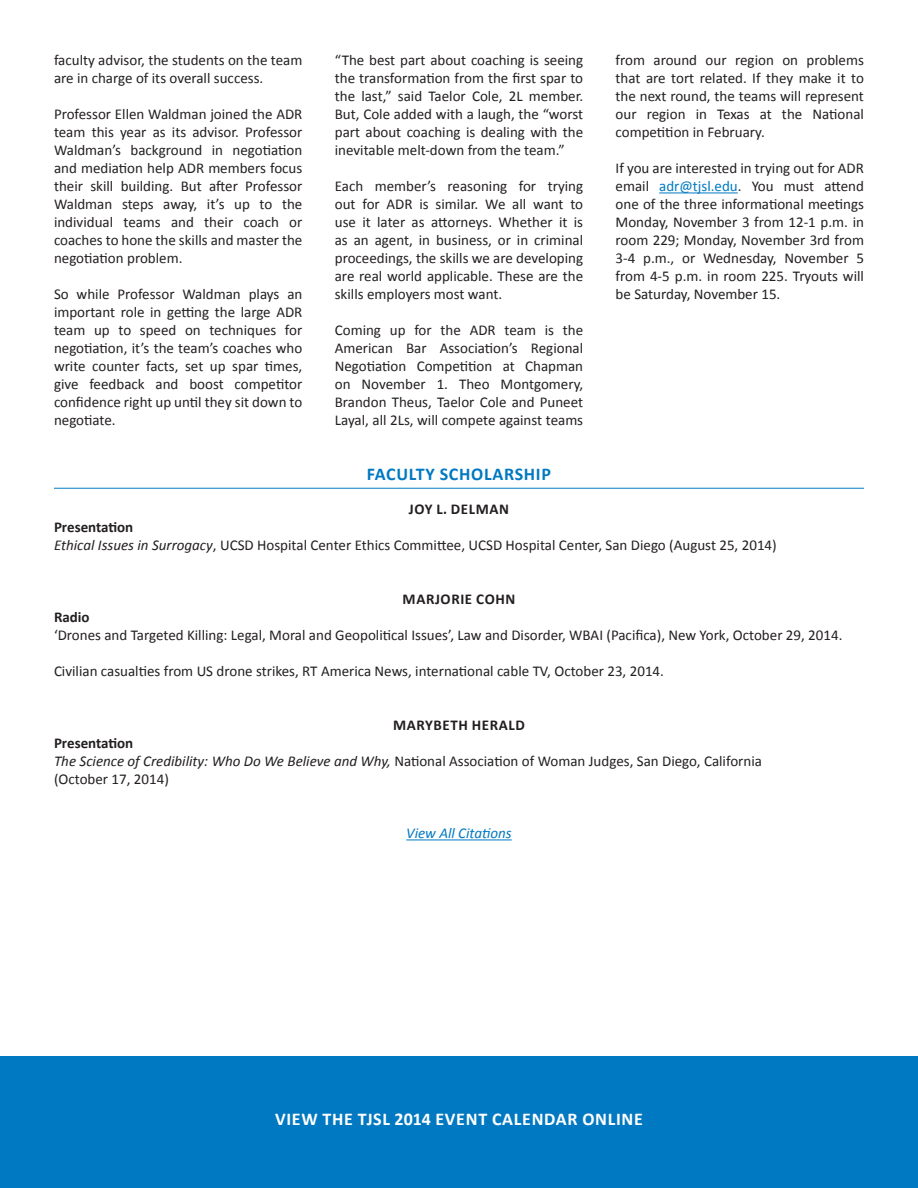
<style>
.page{position:relative;width:918px;height:1188px;background:#fff}
.page>*{position:absolute;margin:0;border:0;box-sizing:border-box;transform-origin:0 0}
.Header_Text{font:700 18px "Calibri";letter-spacing:.04em;color:#fff}
.Header_Text-2{font:700 18px "Calibri";letter-spacing:.04em;color:#0079c2}
.Body_Text{font:15px/18px "Calibri";color:#231f20;text-align:justify}
.Body_Text-2{font:700 15px "Calibri";letter-spacing:.04em;color:#231f20}
.Body_Text-3{font:italic 15px "Calibri";color:#0079c2}
.Body_Text-4{font:700 15px "Calibri";color:#231f20}
.s1{color:#0079c2}
.s2{font-style:italic}
.s3{font-weight:700}
</style>
<div class="page">
<hr style="left:659px;top:192px;width:79px;height:1px;background:#0079c2">
<div style="left:0;top:1056px;width:918px;height:132px;background:#0079c2"></div>
<hr style="left:406px;top:839px;width:106px;height:1px;background:#0079c2">
<hr style="left:54px;top:488px;width:810px;height:1px;background:#0079c2">
<p class="Body_Text" style="left:54px;top:51px;width:250px">faculty advisor, the students on the team are in charge of its overall success.</p>
<p class="Body_Text" style="left:54px;top:105px;width:250px">Professor Ellen Waldman joined the ADR team this year as its advisor. Professor Waldman’s background in negotiation and mediation help ADR members focus their skill building. But after Professor Waldman steps away, it’s up to the individual teams and their coach or coaches to hone the skills and master the negotiation problem.</p>
<p class="Body_Text" style="left:54px;top:285px;width:250px">So while Professor Waldman plays an important role in getting the large ADR team up to speed on techniques for negotiation, it’s the team’s coaches who write counter facts, set up spar times, give feedback and boost competitor confidence right up until they sit down to negotiate.</p>
<p class="Body_Text" style="left:335px;top:51px;width:250px">“The best part about coaching is seeing the transformation from the first spar to the last,” said Taelor Cole, 2L member.<br>But, Cole added with a laugh, the “worst part about coaching is dealing with the inevitable melt-down from the team.”</p>
<p class="Body_Text" style="left:335px;top:177px;width:250px">Each member’s reasoning for trying out for ADR is similar. We all want to use it later as attorneys. Whether it is as an agent, in business, or in criminal proceedings, the skills we are developing are real world applicable. These are the skills employers most want.</p>
<p class="Body_Text" style="left:335px;top:321px;width:250px">Coming up for the ADR team is the American Bar Association’s Regional Negotiation Competition at Chapman on November 1. Theo Montgomery, Brandon Theus, Taelor Cole and Puneet Layal, all 2Ls, will compete against teams</p>
<p class="Header_Text-2" style="left:367px;top:461px;width:186px">FACULTY SCHOLARSHIP</p>
<p class="Body_Text-2" style="left:409px;top:499px;width:102px">JOY L. DELMAN</p>
<p class="Body_Text" style="left:616px;top:51px;width:250px">from around our region on problems that are tort related. If they make it to the next round, the teams will represent our region in Texas at the National competition in February.</p>
<p class="Body_Text" style="left:616px;top:159px;width:250px">If you are interested in trying out for ADR email <span class="s1">adr@tjsl.edu</span>. You must attend one of the three informational meetings Monday, November 3 from 12-1 p.m. in room 229; Monday, November 3rd from 3-4 p.m., or Wednesday, November 5 from 4-5 p.m. in room 225. Tryouts will be Saturday, November 15.</p>
<p class="Body_Text-4" style="left:54px;top:517px;width:81px">Presentation</p>
<p class="Body_Text" style="left:54px;top:536px;width:724px"><span class="s2">Ethical Issues in Surrogacy</span>, UCSD Hospital Center Ethics Committee, UCSD Hospital Center, San Diego (August 25, 2014)</p>
<p class="Body_Text-2" style="left:403px;top:589px;width:114px">MARJORIE COHN</p>
<p class="Body_Text-2" style="left:54px;top:607px;width:37px">Radio</p>
<p class="Body_Text" style="left:54px;top:626px;width:790px">‘Drones and Targeted Killing: Legal, Moral and Geopolitical Issues’, Law and Disorder, WBAI (Pacifica), New York, October 29, 2014.</p>
<p class="Body_Text" style="left:54px;top:662px;width:612px">Civilian casualties from US drone strikes, RT America News, international cable TV, October 23, 2014.</p>
<p class="Body_Text-2" style="left:393px;top:715px;width:133px">MARYBETH HERALD</p>
<p class="Body_Text" style="left:54px;top:734px;width:709px"><span class="s3">Presentation<br></span><span class="s2">The Science of Credibility: Who Do We Believe and Why,</span> National Association of Woman Judges, San Diego, California</p>
<p class="Body_Text" style="left:54px;top:770px;width:116px">(October 17, 2014)</p>
<p class="Body_Text-3" style="left:406px;top:823px;width:107px">View All Citations</p>
<p class="Header_Text" style="left:275px;top:1107px;width:369px">VIEW THE TJSL 2014 EVENT CALENDAR ONLINE</p>
</div>
